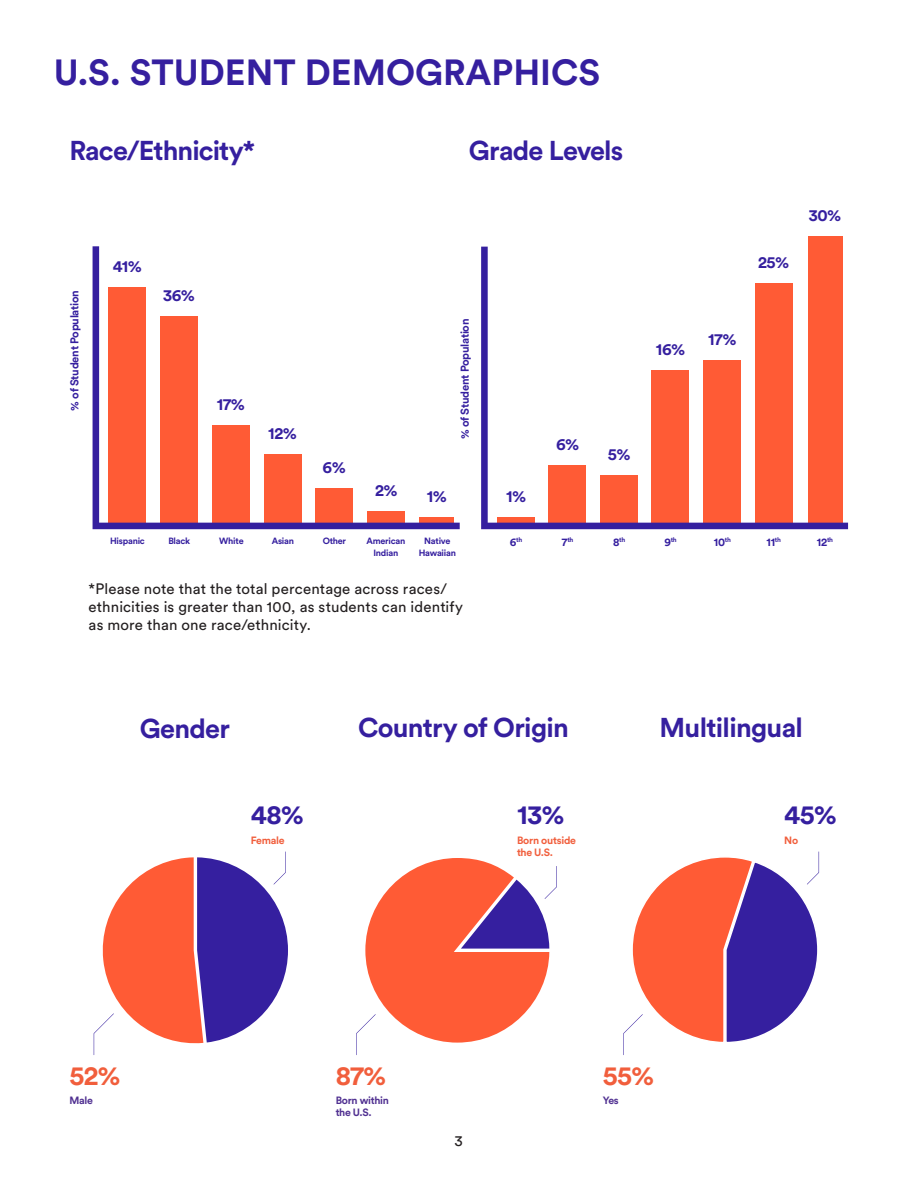
<style>
.page{position:relative;width:918px;height:1188px;background:#fff}
.page>*{position:absolute;margin:0;border:0;box-sizing:border-box;transform-origin:0 0}
.t1{font:700 36px "Circular Std";color:#351f9f}
.Body_Copy_Subheader{font:700 27px "Circular Std";letter-spacing:-.025em;color:#351f9f}
.Body_Copy_Subheader-2{font:700 27px "Circular Std";color:#f15e3c}
.Body_Copy_Subheader-3{font:700 16.5px "Circular Std";letter-spacing:-.02em;color:#351f9f}
.Body_Copy{font:15px/18px "Circular Std";letter-spacing:.01em;color:#231f20}
.Body_Copy_Subheader-4{font:700 11.25px "Circular Std";letter-spacing:-.025em;color:#351f9f}
.Body_Copy_Subheader-5{font:700 10.5px/12px "Circular Std";letter-spacing:-.025em;color:#f15e3c}
.Body_Copy_Subheader-6{font:700 10.5px/12px "Circular Std";letter-spacing:-.025em;color:#503091}
.Body_Copy_Subheader-7{font:700 9px/12px "Circular Std";letter-spacing:-.025em;color:#351f9f;text-align:center}
.Body_Copy_Subheader-8{font:700 6.6px "Circular Std";letter-spacing:-.045em;color:#351f9f}
.s1{font-size:11.25px}
</style>
<div class="page">
<svg style="left:94px;top:852px;width:194px;height:203px"></svg>
<svg style="left:623px;top:852px;width:196px;height:203px"></svg>
<svg style="left:356px;top:858px;width:201px;height:197px"></svg>
<div style="left:808px;top:236px;width:34px;height:287px;background:#ff5b35"></div>
<svg style="left:481px;top:247px;width:367px;height:282px"></svg>
<svg style="left:93px;top:246px;width:367px;height:283px"></svg>
<p class="t1" style="left:54px;top:49px;width:548px">U.S. STUDENT DEMOGRAPHICS</p>
<p class="Body_Copy_Subheader" style="left:69px;top:133px;width:187px">Race/Ethnicity*</p>
<p class="Body_Copy_Subheader" style="left:469px;top:133px;width:156px">Grade Levels</p>
<p class="Body_Copy_Subheader-4" style="left:67px;top:411px;width:122px;rotate:-90deg">% of Student Population</p>
<p class="Body_Copy_Subheader-3" style="left:113px;top:256px;width:31px">41%</p>
<p class="Body_Copy_Subheader-3" style="left:163px;top:285px;width:33px">36%</p>
<p class="Body_Copy_Subheader-3" style="left:217px;top:394px;width:30px">17%</p>
<p class="Body_Copy_Subheader-3" style="left:268px;top:422px;width:30px">12%</p>
<p class="Body_Copy_Subheader-3" style="left:323px;top:457px;width:25px">6%</p>
<p class="Body_Copy_Subheader-3" style="left:375px;top:480px;width:24px">2%</p>
<p class="Body_Copy_Subheader-7" style="left:110px;top:535px;width:36px">Hispanic</p>
<p class="Body_Copy_Subheader-7" style="left:168px;top:535px;width:23px">Black</p>
<p class="Body_Copy_Subheader-7" style="left:219px;top:535px;width:26px">White</p>
<p class="Body_Copy_Subheader-7" style="left:323px;top:535px;width:25px">Other</p>
<p class="Body_Copy_Subheader-7" style="left:272px;top:535px;width:24px">Asian</p>
<p class="Body_Copy_Subheader-7" style="left:366px;top:535px;width:40px">American<br>Indian</p>
<p class="Body_Copy_Subheader-4" style="left:458px;top:439px;width:122px;rotate:-90deg">% of Student Population</p>
<p class="Body_Copy_Subheader-3" style="left:427px;top:485px;width:22px">1%</p>
<p class="Body_Copy_Subheader-7" style="left:419px;top:535px;width:39px">Native<br>Hawaiian</p>
<p class="Body_Copy_Subheader-3" style="left:758px;top:252px;width:33px">25%</p>
<p class="Body_Copy_Subheader-3" style="left:809px;top:204px;width:34px">30%</p>
<p class="Body_Copy_Subheader-3" style="left:656px;top:338px;width:31px">16%</p>
<p class="Body_Copy_Subheader-3" style="left:708px;top:328px;width:30px">17%</p>
<p class="Body_Copy_Subheader-3" style="left:506px;top:485px;width:22px">1%</p>
<p class="Body_Copy_Subheader-3" style="left:556px;top:434px;width:25px">6%</p>
<p class="Body_Copy_Subheader-3" style="left:608px;top:444px;width:24px">5%</p>
<p class="Body_Copy_Subheader-8" style="left:510px;top:536px;width:14px"><span class="s1">6</span>th</p>
<p class="Body_Copy_Subheader-8" style="left:562px;top:536px;width:13px"><span class="s1">7</span>th</p>
<p class="Body_Copy_Subheader-8" style="left:613px;top:536px;width:14px"><span class="s1">8</span>th</p>
<p class="Body_Copy_Subheader-8" style="left:664px;top:536px;width:14px"><span class="s1">9</span>th</p>
<p class="Body_Copy_Subheader-4" style="left:714px;top:535px;width:19px">10<sup>th</sup></p>
<p class="Body_Copy_Subheader-4" style="left:766px;top:535px;width:16px">11<sup>th</sup></p>
<p class="Body_Copy_Subheader-4" style="left:817px;top:535px;width:18px">12<sup>th</sup></p>
<p class="Body_Copy" style="left:89px;top:580px;width:376px">*Please note that the total percentage across races/ ethnicities is greater than 100, as students can identify as more than one race/ethnicity.</p>
<p class="Body_Copy_Subheader" style="left:140px;top:711px;width:92px">Gender</p>
<p class="Body_Copy_Subheader" style="left:358px;top:710px;width:212px">Country of Origin</p>
<p class="Body_Copy_Subheader" style="left:659px;top:710px;width:145px">Multilingual</p>
<p class="Body_Copy_Subheader-2" style="left:69px;top:1058px;width:53px">52%</p>
<p class="Body_Copy_Subheader-6" style="left:69px;top:1095px;width:25px">Male</p>
<p class="Body_Copy_Subheader" style="left:251px;top:797px;width:55px">48%</p>
<p class="Body_Copy_Subheader-5" style="left:251px;top:834px;width:35px">Female</p>
<p class="Body_Copy_Subheader" style="left:517px;top:797px;width:49px">13%</p>
<p class="Body_Copy_Subheader-5" style="left:517px;top:834px;width:60px">Born outside the U.S.</p>
<p class="Body_Copy_Subheader-2" style="left:336px;top:1058px;width:52px">87%</p>
<p class="Body_Copy_Subheader-6" style="left:336px;top:1095px;width:55px">Born within the U.S.</p>
<p class="Body_Copy" style="left:455px;top:1132px;width:10px">3</p>
<p class="Body_Copy_Subheader-2" style="left:603px;top:1058px;width:53px">55%</p>
<p class="Body_Copy_Subheader-6" style="left:603px;top:1095px;width:17px">Yes</p>
<p class="Body_Copy_Subheader" style="left:784px;top:797px;width:54px">45%</p>
<p class="Body_Copy_Subheader-5" style="left:784px;top:834px;width:15px">No</p>
</div>
